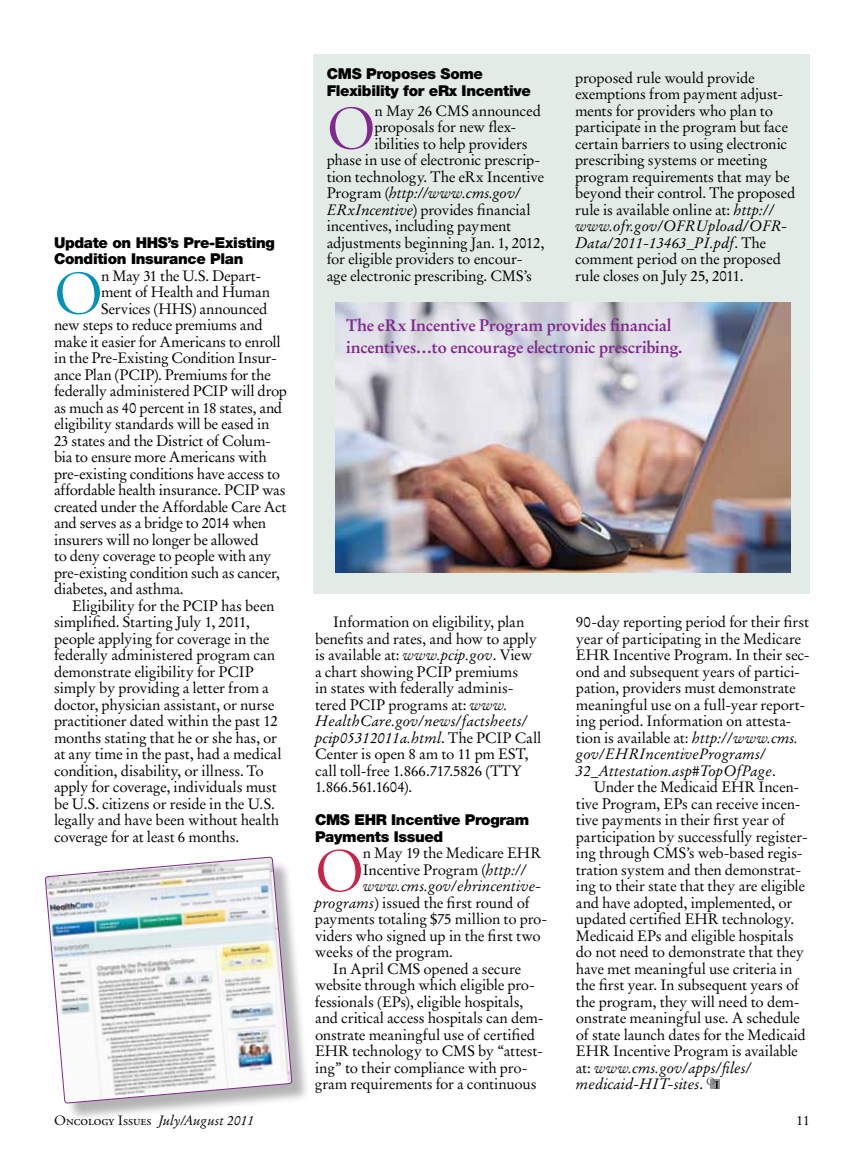
<style>
.page{position:relative;width:864px;height:1161px;background:#fff}
.page>*{position:absolute;margin:0;border:0;box-sizing:border-box;transform-origin:0 0}
.t1{font:61.5px "Adobe Garamond Titling";color:#0092b8}
.t2{font:61.5px "Adobe Garamond Titling";color:#c9234a}
.t3{font:61.5px "Adobe Garamond Titling";color:#812990}
.t4{font:700 16.5px/22.5px "Stempel Garamond LT Std";letter-spacing:-.02em;color:#812990}
.t5{font:15px/16.5px "Stempel Garamond LT Std";letter-spacing:-.015em;color:#000}
.t6{font:900 15px/16.5px "Helvetica Neue";letter-spacing:-.02em;color:#000}
.t7{font:italic 15px "Stempel Garamond LT Std";color:#000}
.t8{font:italic 13.5px "Stempel Garamond LT Std";color:#000}
.t9{font:13.5px "Stempel Garamond LT Std";color:#000}
.s1{font-style:italic}
.s2{font-style:normal}
.s3{font-family:"Adobe Garamond Exp";font-style:normal}
</style>
<div class="page">
<svg style="left:707px;top:1078px;width:12px;height:11px"></svg>
<div style="left:47px;top:859px;width:263px;height:262px;background:#000;opacity:.3"></div>
<svg style="left:45px;top:857px;width:247px;height:260px"></svg>
<div style="left:313px;top:54px;width:497px;height:540px;background:#e3ebe6"></div>
<img style="left:335px;top:303px;width:456px;height:270px">
<p class="t6" style="left:54px;top:234px;width:223px">Update on HHS’s Pre-Existing<br>Condition Insurance Plan</p>
<h1 class="t1" style="left:54px;top:259px;width:51px">O</h1>
<p class="t5" style="left:101px;top:267px;width:162px">n May 31 the U.S. Depart-</p>
<p class="t5" style="left:101px;top:284px;width:170px">ment of Health and Human</p>
<p class="t5" style="left:101px;top:300px;width:168px">Services (HHS) announced</p>
<p class="t5" style="left:54px;top:317px;width:210px">new steps to reduce premiums and</p>
<p class="t5" style="left:54px;top:333px;width:228px">make it easier for Americans to enroll</p>
<p class="t5" style="left:54px;top:350px;width:224px">in the Pre-Existing Condition Insur-</p>
<p class="t5" style="left:54px;top:366px;width:218px">ance Plan (PCIP). Premiums for the</p>
<p class="t5" style="left:54px;top:383px;width:235px">federally administered PCIP will drop</p>
<p class="t5" style="left:54px;top:399px;width:230px">as much as 40 percent in 18 states, and</p>
<p class="t5" style="left:54px;top:416px;width:217px">eligibility standards will be eased in</p>
<p class="t5" style="left:54px;top:432px;width:218px">23 states and the District of Colum-</p>
<p class="t5" style="left:54px;top:449px;width:214px">bia to ensure more Americans with</p>
<p class="t5" style="left:54px;top:465px;width:228px">pre-existing conditions have access to</p>
<p class="t5" style="left:54px;top:482px;width:233px">affordable health insurance. PCIP was</p>
<p class="t5" style="left:54px;top:498px;width:234px">created under the Affordable Care Act</p>
<p class="t5" style="left:54px;top:515px;width:214px">and serves as a bridge to 2014 when</p>
<p class="t5" style="left:54px;top:531px;width:206px">insurers will no longer be allowed</p>
<p class="t5" style="left:54px;top:548px;width:219px">to deny coverage to people with any</p>
<p class="t5" style="left:54px;top:564px;width:227px">pre-existing condition such as cancer,</p>
<p class="t5" style="left:54px;top:581px;width:131px">diabetes, and asthma.</p>
<p class="t5" style="left:72px;top:597px;width:204px">Eligibility for the PCIP has been</p>
<p class="t5" style="left:54px;top:614px;width:197px">simplified. Starting July 1, 2011,</p>
<p class="t5" style="left:54px;top:630px;width:217px">people applying for coverage in the</p>
<p class="t5" style="left:54px;top:647px;width:223px">federally administered program can</p>
<p class="t5" style="left:54px;top:663px;width:201px">demonstrate eligibility for PCIP</p>
<p class="t5" style="left:54px;top:680px;width:216px">simply by providing a letter from a</p>
<p class="t5" style="left:54px;top:696px;width:222px">doctor, physician assistant, or nurse</p>
<p class="t5" style="left:54px;top:713px;width:225px">practitioner dated within the past 12</p>
<p class="t5" style="left:54px;top:729px;width:225px">months stating that he or she has, or</p>
<p class="t5" style="left:54px;top:746px;width:229px">at any time in the past, had a medical</p>
<p class="t5" style="left:54px;top:762px;width:211px">condition, disability, or illness. To</p>
<p class="t5" style="left:54px;top:779px;width:224px">apply for coverage, individuals must</p>
<p class="t5" style="left:54px;top:795px;width:222px">be U.S. citizens or reside in the U.S.</p>
<p class="t5" style="left:54px;top:812px;width:227px">legally and have been without health</p>
<p class="t5" style="left:54px;top:828px;width:187px">coverage for at least 6 months.</p>
<p class="t6" style="left:327px;top:65px;width:206px">CMS Proposes Some<br>Flexibility for eRx Incentive</p>
<h1 class="t3" style="left:327px;top:94px;width:51px">O</h1>
<p class="t5" style="left:375px;top:102px;width:168px">n May 26 CMS announced</p>
<p class="t5" style="left:575px;top:69px;width:222px">proposed rule would provide exemptions from payment adjust&shy;ments for providers who plan to participate in the program but face certain barriers to using electronic prescribing systems or meeting program requirements that may be beyond their control. The proposed rule is available online at: <span class="s1">http:// www.ofr.gov/OFRUpload/OFR-<br>Data/2011-13463_PI.pdf</span>. The comment period on the proposed rule closes on July 25, 2011.</p>
<p class="t4" style="left:346px;top:314px;width:338px">The eRx Incentive Program provides financial incentives…to encourage electronic prescribing.</p>
<p class="t5" style="left:375px;top:119px;width:143px">proposals for new flex-</p>
<p class="t5" style="left:375px;top:135px;width:155px">ibilities to help providers</p>
<p class="t5" style="left:327px;top:152px;width:215px">phase in use of electronic prescrip-</p>
<p class="t5" style="left:327px;top:168px;width:219px">tion technology. The eRx Incentive</p>
<p class="t7" style="left:327px;top:184px;width:196px"><span class="s2">Program (</span>http://www.cms.gov/</p>
<p class="t5" style="left:327px;top:201px;width:205px"><span class="s1">ERxIncentive</span>) provides financial</p>
<p class="t5" style="left:327px;top:218px;width:186px">incentives, including payment</p>
<p class="t5" style="left:327px;top:234px;width:219px">adjustments beginning Jan. 1, 2012,</p>
<p class="t5" style="left:327px;top:251px;width:197px">for eligible providers to encour-</p>
<p class="t5" style="left:327px;top:267px;width:207px">age electronic prescribing. CMS’s</p>
<p class="t5" style="left:315px;top:614px;width:228px;text-indent:18px">Information on eligibility, plan benefits and rates, and how to apply is available at: <span class="s1">www.pcip.gov</span>. View a chart showing PCIP premiums<br>in states with federally adminis&shy;tered PCIP programs at: <span class="s1">www.<br>HealthCare.gov/news/factsheets/ pcip05312011a.html</span>. The PCIP Call<br>Center is open 8 am to 11 pm EST, call toll-free 1.866.717.5826 (TTY<br>1.866.561.1604).</p>
<p class="t6" style="left:315px;top:811px;width:216px">CMS EHR Incentive Program<br>Payments Issued</p>
<h1 class="t2" style="left:315px;top:837px;width:51px">O</h1>
<p class="t5" style="left:363px;top:845px;width:180px">n May 19 the Medicare EHR</p>
<p class="t5" style="left:363px;top:861px;width:165px">Incentive Program (<span class="s1">http://</span></p>
<p class="t7" style="left:363px;top:877px;width:180px">www.cms.gov/ehrincentive-</p>
<p class="t5" style="left:315px;top:894px;width:216px"><span class="s1">programs</span>) issued the first round of</p>
<p class="t5" style="left:315px;top:911px;width:234px">payments totaling $75 million to pro-</p>
<p class="t5" style="left:315px;top:927px;width:227px">viders who signed up in the first two</p>
<p class="t5" style="left:315px;top:944px;width:139px">weeks of the program.</p>
<p class="t5" style="left:333px;top:960px;width:190px">In April CMS opened a secure</p>
<p class="t5" style="left:315px;top:977px;width:222px">website through which eligible pro-</p>
<p class="t5" style="left:315px;top:993px;width:210px">fessionals (EPs), eligible hospitals,</p>
<p class="t5" style="left:315px;top:1010px;width:230px">and critical access hospitals can dem-</p>
<p class="t5" style="left:315px;top:1026px;width:222px">onstrate meaningful use of certified</p>
<p class="t5" style="left:315px;top:1043px;width:230px">EHR technology to CMS by “attest-</p>
<p class="t5" style="left:315px;top:1059px;width:214px">ing” to their compliance with pro-</p>
<p class="t5" style="left:315px;top:1076px;width:223px">gram requirements for a continuous</p>
<p class="t5" style="left:576px;top:614px;width:235px">90-day reporting period for their first year of participating in the Medicare EHR Incentive Program. In their sec&shy;ond and subsequent years of partici&shy;pation, providers must demonstrate meaningful use on a full-year report&shy;ing period. Information on attesta&shy;tion is available at: <span class="s1">http://www.cms. gov/EHRIncentivePrograms/ 32_Attestation.asp#TopOfPage</span>.</p>
<p class="t5" style="left:576px;top:779px;width:234px;text-indent:18px">Under the Medicaid EHR Incen&shy;tive Program, EPs can receive incen&shy;tive payments in their first year of participation by successfully register&shy;ing through CMS’s web-based regis&shy;tration system and then demonstrat&shy;ing to their state that they are eligible and have adopted, implemented, or updated certified EHR technology.<br>Medicaid EPs and eligible hospitals do not need to demonstrate that they have met meaningful use criteria in the first year. In subsequent years of the program, they will need to dem&shy;onstrate meaningful use. A schedule of state launch dates for the Medicaid EHR Incentive Program is available at: <span class="s1">www.cms.gov/apps/files/ medicaid-HIT-sites</span>.</p>
<p class="t8" style="left:54px;top:1112px;width:202px"><span class="s2">O</span><span class="s3">ncology</span> <span class="s2">I</span><span class="s3">ssues</span> July/August 2011</p>
<p class="t9" style="left:796px;top:1112px;width:15px">11</p>
</div>
